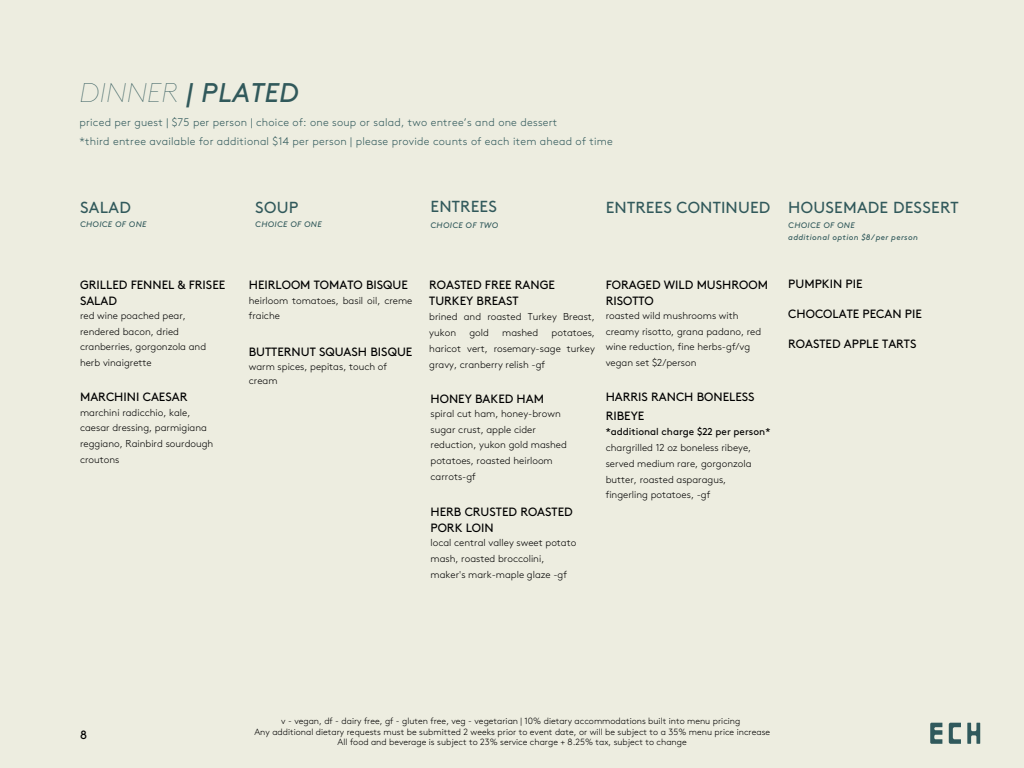
<style>
.page{position:relative;width:1024px;height:768px;background:#fff}
.page>*{position:absolute;margin:0;border:0;box-sizing:border-box;transform-origin:0 0}
.t1{font:italic 27px "Brown";letter-spacing:.015em;color:#31595b}
.t2{font:16px "Brown";letter-spacing:.015em;color:#31595b}
.t3{font:12px/15.8px "Brown";color:#000}
.t4{font:300 11px/19.5px "Brown";letter-spacing:.02em;color:#31595b}
.t5{font:300 10px/15.8px "Brown";color:#000}
.t6{font:10px "Brown";color:#000}
.t7{font:300 9px "Brown";color:#000}
.t8{font:italic 8px "Brown";letter-spacing:.04em;color:#31595b}
.s1{font-weight:100}
</style>
<div class="page">
<div style="left:0;top:0;width:1023px;height:767px;background:#edede0"></div>
<svg style="left:930px;top:723px;width:12px;height:21px"></svg>
<svg style="left:949px;top:723px;width:12px;height:21px"></svg>
<svg style="left:967px;top:723px;width:13px;height:21px"></svg>
<h5 class="t1" style="left:80px;top:81px;width:221px"><span class="s1">DINNER</span> | PLATED</h5>
<h5 class="t4" style="left:80px;top:113px;width:535px">priced per guest | $75 per person | choice of: one soup or salad, two entree’s and one dessert<br>*third entree available for additional $14 per person | please provide counts of each item ahead of time</h5>
<h4 class="t2" style="left:80px;top:201px;width:52px">SALAD</h4>
<h4 class="t8" style="left:80px;top:221px;width:68px">CHOICE OF ONE</h4>
<p class="t3" style="left:80px;top:278px;width:147px">GRILLED FENNEL &amp; FRISEE<br>SALAD</p>
<p class="t5" style="left:80px;top:308px;width:128px">red wine poached pear, rendered bacon, dried cranberries, gorgonzola and herb vinaigrette</p>
<h1 class="t3" style="left:80px;top:389px;width:109px">MARCHINI CAESAR</h1>
<p class="t5" style="left:80px;top:405px;width:135px">marchini radicchio, kale, caesar dressing, parmigiana reggiano, Rainbird sourdough croutons</p>
<h4 class="t2" style="left:255px;top:201px;width:45px">SOUP</h4>
<h4 class="t8" style="left:255px;top:221px;width:68px">CHOICE OF ONE</h4>
<h2 class="t3" style="left:249px;top:277px;width:161px">HEIRLOOM TOMATO BISQUE</h2>
<h2 class="t5" style="left:249px;top:293px;width:165px">heirloom tomatoes, basil oil, creme fraiche</h2>
<p class="t3" style="left:249px;top:345px;width:165px">BUTTERNUT SQUASH BISQUE</p>
<p class="t5" style="left:249px;top:361px;width:140px;line-height:13.5px">warm spices, pepitas, touch of cream</p>
<h2 class="t2" style="left:430px;top:200px;width:68px">ENTREES</h2>
<h2 class="t8" style="left:430px;top:222px;width:69px">CHOICE OF TWO</h2>
<p class="t2" style="left:606px;top:201px;width:166px">ENTREES CONTINUED</p>
<p class="t2" style="left:788px;top:201px;width:172px">HOUSEMADE DESSERT</p>
<p class="t8" style="left:788px;top:222px;width:68px">CHOICE OF ONE</p>
<h2 class="t8" style="left:788px;top:234px;width:131px">additional option $8/per person</h2>
<h4 class="t3" style="left:429px;top:277px;width:127px;line-height:16.5px">ROASTED FREE RANGE<br>TURKEY BREAST</h4>
<h5 class="t5" style="left:429px;top:309px;width:167px">brined and roasted Turkey Breast, yukon</h5>
<h5 class="t5" style="left:469px;top:325px;width:21px">gold</h5>
<h5 class="t5" style="left:502px;top:325px;width:38px">mashed</h5>
<h5 class="t5" style="left:429px;top:325px;width:167px;text-align:justify;text-indent:122px">potatoes, haricot vert, rosemary-sage turkey gravy, cranberry relish -gf</h5>
<h5 class="t5" style="left:430px;top:406px;width:138px">spiral cut ham, honey-brown sugar crust, apple cider reduction, yukon gold mashed potatoes, roasted heirloom carrots-gf</h5>
<h4 class="t3" style="left:430px;top:392px;width:115px">HONEY BAKED HAM</h4>
<p class="t3" style="left:430px;top:505px;width:144px">HERB CRUSTED ROASTED<br>PORK LOIN</p>
<p class="t5" style="left:430px;top:535px;width:147px">local central valley sweet potato mash, roasted broccolini, maker's mark-maple glaze -gf</p>
<p class="t3" style="left:606px;top:278px;width:164px">FORAGED WILD MUSHROOM<br>RISOTTO</p>
<p class="t5" style="left:606px;top:308px;width:157px">roasted wild mushrooms with creamy risotto, grana padano, red wine reduction, fine herbs-gf/vg vegan set $2/person</p>
<p class="t3" style="left:606px;top:388px;width:150px;line-height:18.8px">HARRIS RANCH BONELESS<br>RIBEYE</p>
<p class="t6" style="left:606px;top:428px;width:166px">*additional charge $22 per person*</p>
<p class="t5" style="left:606px;top:440px;width:147px">chargrilled 12 oz boneless ribeye, served medium rare, gorgonzola butter, roasted asparagus, fingerling potatoes, -gf</p>
<h2 class="t3" style="left:788px;top:277px;width:76px">PUMPKIN PIE</h2>
<h2 class="t3" style="left:788px;top:307px;width:135px">CHOCOLATE PECAN PIE</h2>
<h2 class="t3" style="left:788px;top:337px;width:130px">ROASTED APPLE TARTS</h2>
<h6 class="t3" style="left:80px;top:727px;width:8px">8</h6>
<h3 class="t7" style="left:281px;top:717px;width:461px">v - vegan, df - dairy free, gf - gluten free, veg - vegetarian | 10% dietary accommodations built into menu pricing</h3>
<h6 class="t7" style="left:254px;top:728px;width:517px">Any additional dietary requests must be submitted 2 weeks prior to event date, or will be subject to a 35% menu price increase</h6>
<h6 class="t7" style="left:338px;top:739px;width:351px">All food and beverage is subject to 23% service charge + 8.25% tax, subject to change</h6>
</div>
